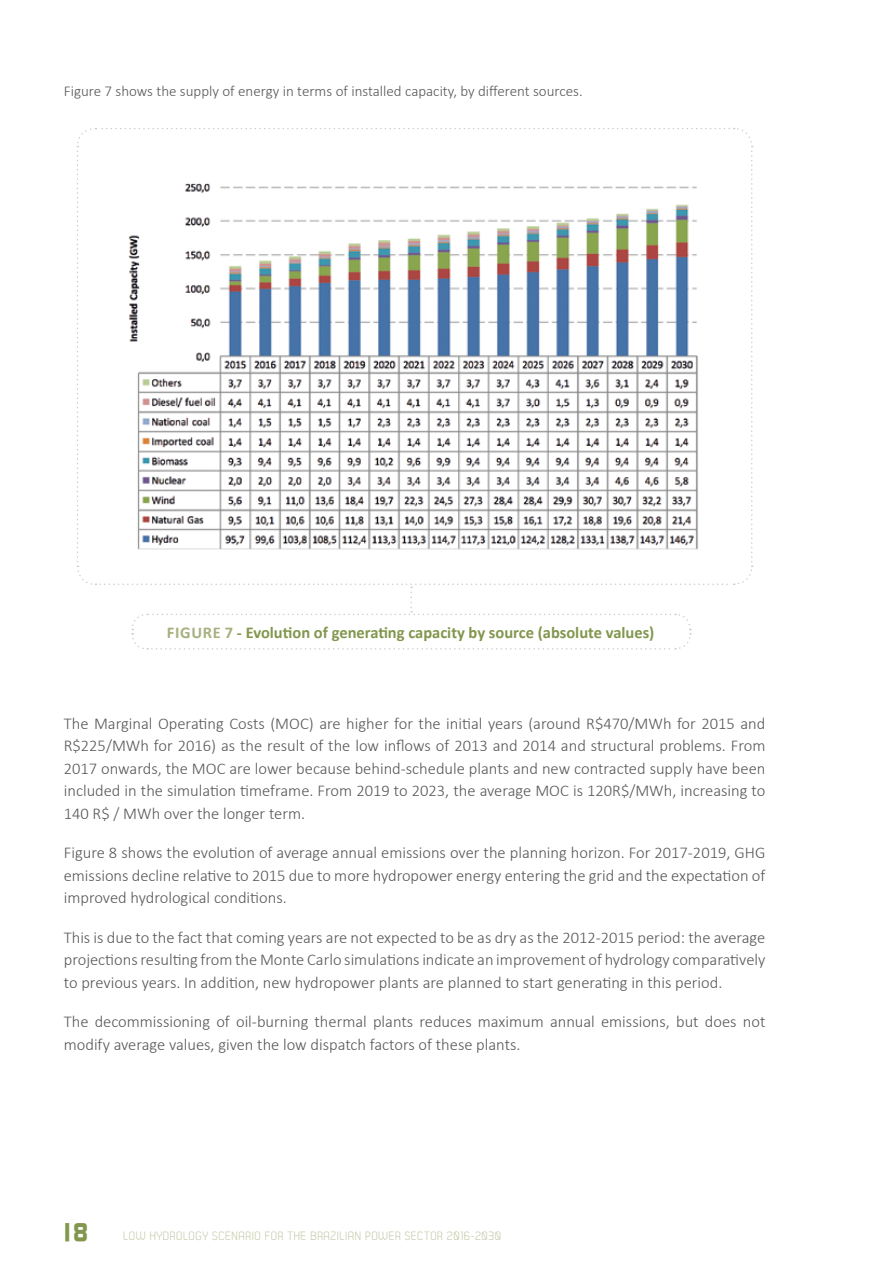
<style>
.page{position:relative;width:893px;height:1276px;background:#fff}
.page>*{position:absolute;margin:0;border:0;box-sizing:border-box;transform-origin:0 0}
.t1{font:700 25.5px "Continuum";color:#82964d}
.t2{font:300 16.5px/22.5px "Calibri";color:#575756;text-align:justify}
.t3{font:700 16.5px "Calibri";color:#82964d}
.t4{font:300 15px "Calibri";color:#575756}
.t5{font:12px "Dekar";letter-spacing:.05em;color:#bfc6a2}
.s1{color:#a6b17e}
</style>
<div class="page">
<svg style="left:76px;top:127px;width:677px;height:523px"></svg>
<p class="t4" style="left:64px;top:82px;width:520px">Figure 7 shows the supply of energy in terms of installed capacity, by different sources.</p>
<p class="t3" style="left:167px;top:622px;width:489px"><span class="s1">FIGURE 7</span> - Evolution of generating capacity by source (absolute values)</p>
<p class="t2" style="left:64px;top:711px;width:703px">The Marginal Operating Costs (MOC) are higher for the initial years (around R$470/MWh for 2015 and R$225/MWh for 2016) as the result of the low inflows of 2013 and 2014 and structural problems. From 2017 onwards, the MOC are lower because behind-schedule plants and new contracted supply have been included in the simulation timeframe. From 2019 to 2023, the average MOC is 120R$/MWh, increasing to 140 R$ / MWh over the longer term.</p>
<p class="t2" style="left:64px;top:840px;width:703px">Figure 8 shows the evolution of average annual emissions over the planning horizon. For 2017-2019, GHG emissions decline relative to 2015 due to more hydropower energy entering the grid and the expectation of improved hydrological conditions.</p>
<p class="t2" style="left:64px;top:925px;width:703px">This is due to the fact that coming years are not expected to be as dry as the 2012-2015 period: the average projections resulting from the Monte Carlo simulations indicate an improvement of hydrology comparatively to previous years. In addition, new hydropower plants are planned to start generating in this period.</p>
<p class="t2" style="left:64px;top:1009px;width:703px">The decommissioning of oil-burning thermal plants reduces maximum annual emissions, but does not modify average values, given the low dispatch factors of these plants.</p>
<h1 class="t1" style="left:60px;top:1215px;width:30px">18</h1>
<p class="t5" style="left:123px;top:1229px;width:379px">LOW HYDROLOGY SCENARIO FOR THE BRAZILIAN POWER SECTOR 2016-2030</p>
</div>
